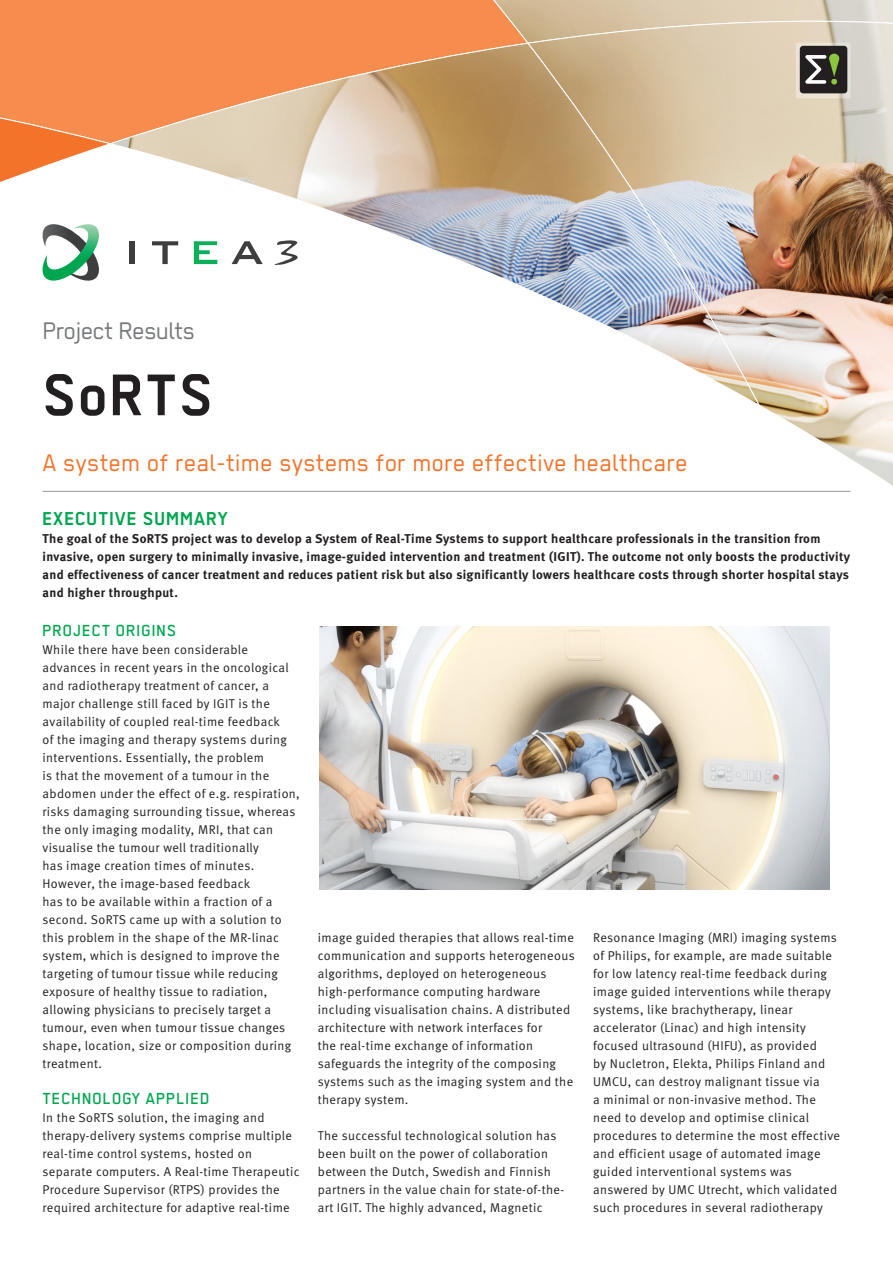
<style>
.page{position:relative;width:893px;height:1263px;background:#fff}
.page>*{position:absolute;margin:0;border:0;box-sizing:border-box;transform-origin:0 0}
.body{font:700 66px "Regular";letter-spacing:.01em;color:#231f20}
.body-2{font:27px "Regular";letter-spacing:.01em;color:#f3732a}
.body-3{font:27px "Regular";letter-spacing:-.02em;color:#76787b}
.header-1{font:700 21px "Regular";letter-spacing:.02em;color:#00a54f}
.header-1-2{font:500 18px "Regular";letter-spacing:.03em;color:#00a54f}
.body-4{font:12.75px/18px "Meta Normal LF";letter-spacing:.03em;color:#231f20}
.leader{font:12.75px/18px "Meta Bold LF";letter-spacing:.03em;color:#231f20}
</style>
<div class="page">
<svg style="left:526px;top:454px;width:367px;height:38px"></svg>
<svg style="left:0;top:0;width:893px;height:454px"></svg>
<hr style="left:43px;top:491px;width:807px;height:1px;background:#939598">
<img style="left:319px;top:626px;width:511px;height:263px">
<p class="body-3" style="left:43px;top:316px;width:154px">Project Results</p>
<p class="body" style="left:43px;top:358px;width:173px">SoRTS</p>
<p class="body-2" style="left:43px;top:448px;width:647px">A system of real-time systems for more effective healthcare</p>
<p class="header-1" style="left:43px;top:507px;width:187px">EXECUTIVE SUMMARY</p>
<p class="leader" style="left:43px;top:530px;width:809px">The goal of the SoRTS project was to develop a System of Real-Time Systems to support healthcare professionals in the transition from invasive, open surgery to minimally invasive, image-guided intervention and treatment (IGIT). The outcome not only boosts the productivity and effectiveness of cancer treatment and reduces patient risk but also significantly lowers healthcare costs through shorter hospital stays and higher throughput.</p>
<p class="header-1-2" style="left:43px;top:620px;width:135px">PROJECT ORIGINS</p>
<p class="body-4" style="left:43px;top:640px;width:259px">While there have been considerable advances in recent years in the oncological and radiotherapy treatment of cancer, a major challenge still faced by IGIT is the availability of coupled real-time feedback<br>of the imaging and therapy systems during interventions. Essentially, the problem<br>is that the movement of a tumour in the abdomen under the effect of e.g. respiration, risks damaging surrounding tissue, whereas the only imaging modality, MRI, that can visualise the tumour well traditionally<br>has image creation times of minutes.<br>However, the image-based feedback<br>has to be available within a fraction of a second. SoRTS came up with a solution to this problem in the shape of the MR-linac system, which is designed to improve the targeting of tumour tissue while reducing exposure of healthy tissue to radiation, allowing physicians to precisely target a tumour, even when tumour tissue changes shape, location, size or composition during treatment.</p>
<p class="header-1-2" style="left:43px;top:1088px;width:169px">TECHNOLOGY APPLIED</p>
<p class="body-4" style="left:43px;top:1108px;width:259px">In the SoRTS solution, the imaging and therapy-delivery systems comprise multiple real-time control systems, hosted on separate computers. A Real-time Therapeutic Procedure Supervisor (RTPS) provides the required architecture for adaptive real-time</p>
<p class="body-4" style="left:318px;top:928px;width:258px">image guided therapies that allows real-time communication and supports heterogeneous algorithms, deployed on heterogeneous high-performance computing hardware including visualisation chains. A distributed architecture with network interfaces for<br>the real-time exchange of information safeguards the integrity of the composing systems such as the imaging system and the therapy system.</p>
<p class="body-4" style="left:318px;top:1126px;width:248px">The successful technological solution has been built on the power of collaboration between the Dutch, Swedish and Finnish partners in the value chain for state-of-the&shy;art IGIT. The highly advanced, Magnetic</p>
<p class="body-4" style="left:593px;top:928px;width:248px">Resonance Imaging (MRI) imaging systems of Philips, for example, are made suitable for low latency real-time feedback during image guided interventions while therapy systems, like brachytherapy, linear accelerator (Linac) and high intensity focused ultrasound (HIFU), as provided<br>by Nucletron, Elekta, Philips Finland and UMCU, can destroy malignant tissue via<br>a minimal or non-invasive method. The need to develop and optimise clinical procedures to determine the most effective and efficient usage of automated image guided interventional systems was answered by UMC Utrecht, which validated such procedures in several radiotherapy</p>
</div>
